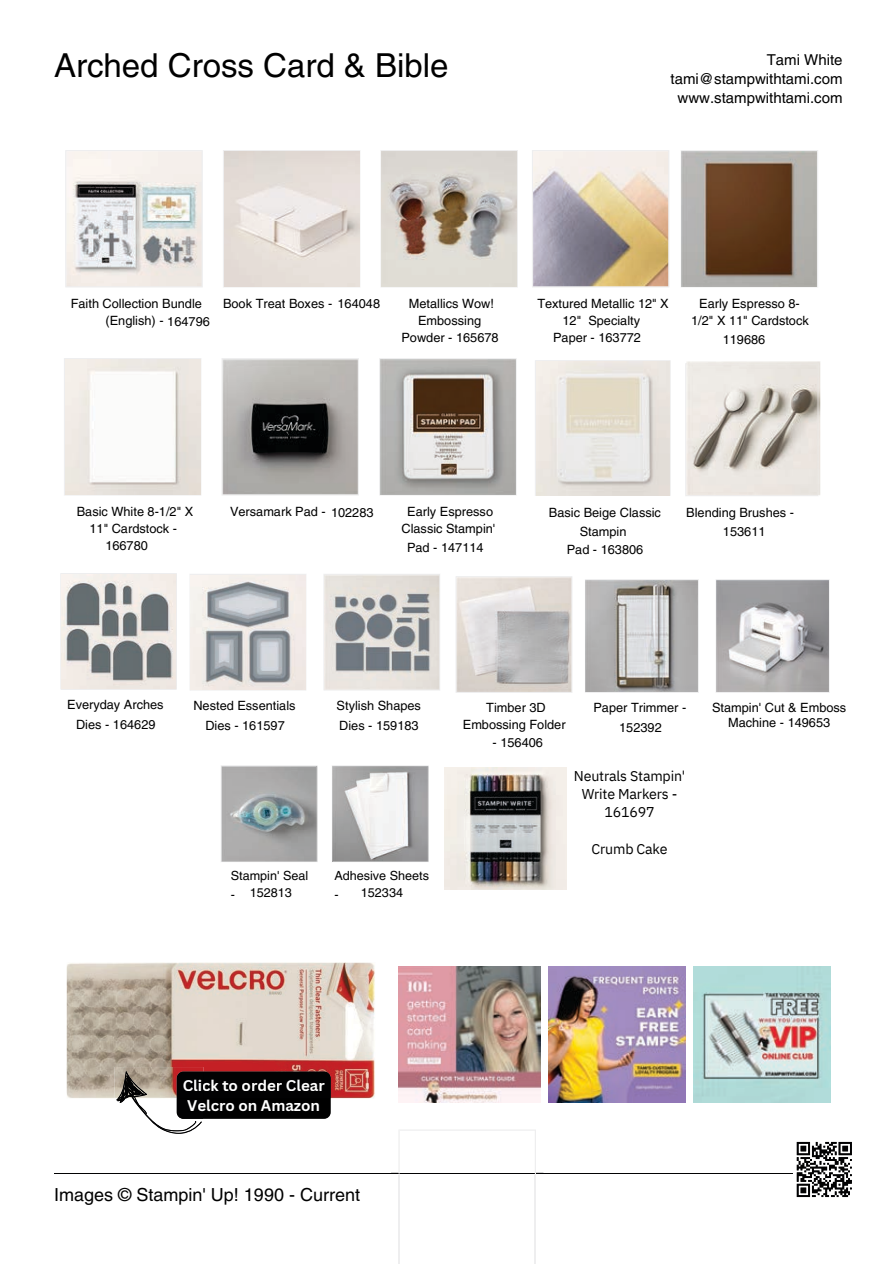
<style>
.page{position:relative;width:894px;height:1264px;background:#fff}
.page>*{position:absolute;margin:0;border:0;box-sizing:border-box;transform-origin:0 0}
.t1{font:33px "Helvetica LT Pro";color:#000}
.t2{font:18px "Helvetica LT Pro";color:#000}
.t3{font:15px/19px "Helvetica LT Pro";color:#000;text-align:right}
.t4{font:700 15px "Canva Sans";color:#fff}
.t5{font:14.25px/18.3px "IBM Plex Sans";letter-spacing:-.015em;color:#000;text-align:center}
.t6{font:12.75px/17px "Helvetica LT Pro";color:#000;text-align:center}
.t7{font:12.6px "Helvetica LT Pro";color:#000}
</style>
<div class="page">
<hr style="left:54px;top:1172px;width:784px;height:2px;background:#000">
<svg style="left:65px;top:150px;width:753px;height:137px;background:#c9c0b7"></svg>
<img style="left:681px;top:152px;width:1px;height:134px">
<svg style="left:64px;top:358px;width:757px;height:138px"></svg>
<img style="left:686px;top:362px;width:133px;height:133px">
<img style="left:686px;top:363px;width:131px;height:1px">
<img style="left:817px;top:363px;width:1px;height:132px">
<img style="left:686px;top:495px;width:131px;height:1px">
<svg style="left:60px;top:573px;width:770px;height:120px"></svg>
<img style="left:716px;top:580px;width:1px;height:111px">
<svg style="left:221px;top:765px;width:208px;height:97px;background:#afb3b3"></svg>
<img style="left:332px;top:766px;width:96px;height:96px">
<img style="left:332px;top:766px;width:1px;height:95px">
<img style="left:444px;top:768px;width:122px;height:121px">
<img style="left:67px;top:962px;width:308px;height:136px">
<img style="left:398px;top:966px;width:142px;height:136px">
<img style="left:548px;top:966px;width:137px;height:136px">
<img style="left:693px;top:966px;width:137px;height:136px">
<img style="left:114px;top:1067px;width:89px;height:4px">
<svg style="left:114px;top:1071px;width:216px;height:63px"></svg>
<svg style="left:391px;top:1130px;width:152px;height:133px"></svg>
<svg style="left:792px;top:1141px;width:60px;height:57px"></svg>
<h1 class="t1" style="left:54px;top:53px;width:396px">Arched Cross Card &amp; Bible</h1>
<p class="t3" style="left:670px;top:52px;width:173px">Tami White tami@stampwithtami.com www.stampwithtami.com</p>
<p class="t6" style="left:105px;top:297px;width:106px;text-align:left;text-indent:-35px">Faith Collection Bundle (English) - 164796</p>
<p class="t6" style="left:223px;top:297px;width:158px">Book Treat Boxes - 164048</p>
<p class="t6" style="left:401px;top:297px;width:99px">Metallics Wow!<br>Embossing<br>Powder - 165678</p>
<p class="t6" style="left:537px;top:297px;width:133px">Textured Metallic 12" X</p>
<p class="t6" style="left:562px;top:314px;width:79px">12" Specialty</p>
<p class="t6" style="left:553px;top:330px;width:89px">Paper - 163772</p>
<p class="t6" style="left:691px;top:297px;width:119px">Early Espresso 8-<br>1/2" X 11" Cardstock</p>
<p class="t6" style="left:722px;top:332px;width:44px">119686</p>
<p class="t6" style="left:77px;top:504px;width:118px">Basic White 8-1/2" X</p>
<p class="t6" style="left:89px;top:521px;width:89px">11" Cardstock -</p>
<p class="t6" style="left:105px;top:538px;width:44px">166780</p>
<p class="t6" style="left:230px;top:504px;width:145px">Versamark Pad - 102283</p>
<p class="t6" style="left:401px;top:504px;width:95px">Early Espresso<br>Classic Stampin'</p>
<p class="t6" style="left:407px;top:540px;width:78px">Pad - 147114</p>
<p class="t6" style="left:548px;top:504px;width:113px;line-height:19.2px">Basic Beige Classic<br>Stampin</p>
<p class="t6" style="left:566px;top:542px;width:78px">Pad - 163806</p>
<p class="t6" style="left:722px;top:504px;width:73px;line-height:19px;text-align:left;text-indent:-37px">Blending Brushes -<br>153611</p>
<p class="t6" style="left:67px;top:695px;width:98px;line-height:20.1px">Everyday Arches<br>Dies - 164629</p>
<p class="t6" style="left:711px;top:701px;width:136px;line-height:14.9px">Stampin' Cut &amp; Emboss<br>Machine - 149653</p>
<p class="t6" style="left:336px;top:697px;width:86px;line-height:20.1px;text-align:left">Stylish Shapes<br>Dies - 159183</p>
<p class="t6" style="left:193px;top:697px;width:104px;line-height:20.1px">Nested Essentials<br>Dies - 161597</p>
<p class="t6" style="left:462px;top:700px;width:104px">Timber 3D<br>Embossing Folder</p>
<p class="t6" style="left:492px;top:735px;width:52px">- 156406</p>
<p class="t6" style="left:593px;top:699px;width:94px;line-height:19.6px">Paper Trimmer -<br>152392</p>
<p class="t7" style="left:231px;top:871px;width:79px">Stampin' Seal</p>
<p class="t7" style="left:231px;top:887px;width:62px">- 152813</p>
<p class="t7" style="left:334px;top:871px;width:96px">Adhesive Sheets</p>
<p class="t7" style="left:334px;top:887px;width:70px">- 152334</p>
<p class="t4" style="left:183px;top:1074px;width:143px">Click to order Clear</p>
<p class="t4" style="left:187px;top:1095px;width:134px">Velcro on Amazon</p>
<h2 class="t2" style="left:54px;top:1188px;width:307px">Images © Stampin' Up! 1990 - Current</h2>
<p class="t5" style="left:573px;top:766px;width:113px">Neutrals Stampin'<br>Write Markers -<br>161697</p>
<p class="t5" style="left:591px;top:839px;width:78px">Crumb Cake</p>
</div>
